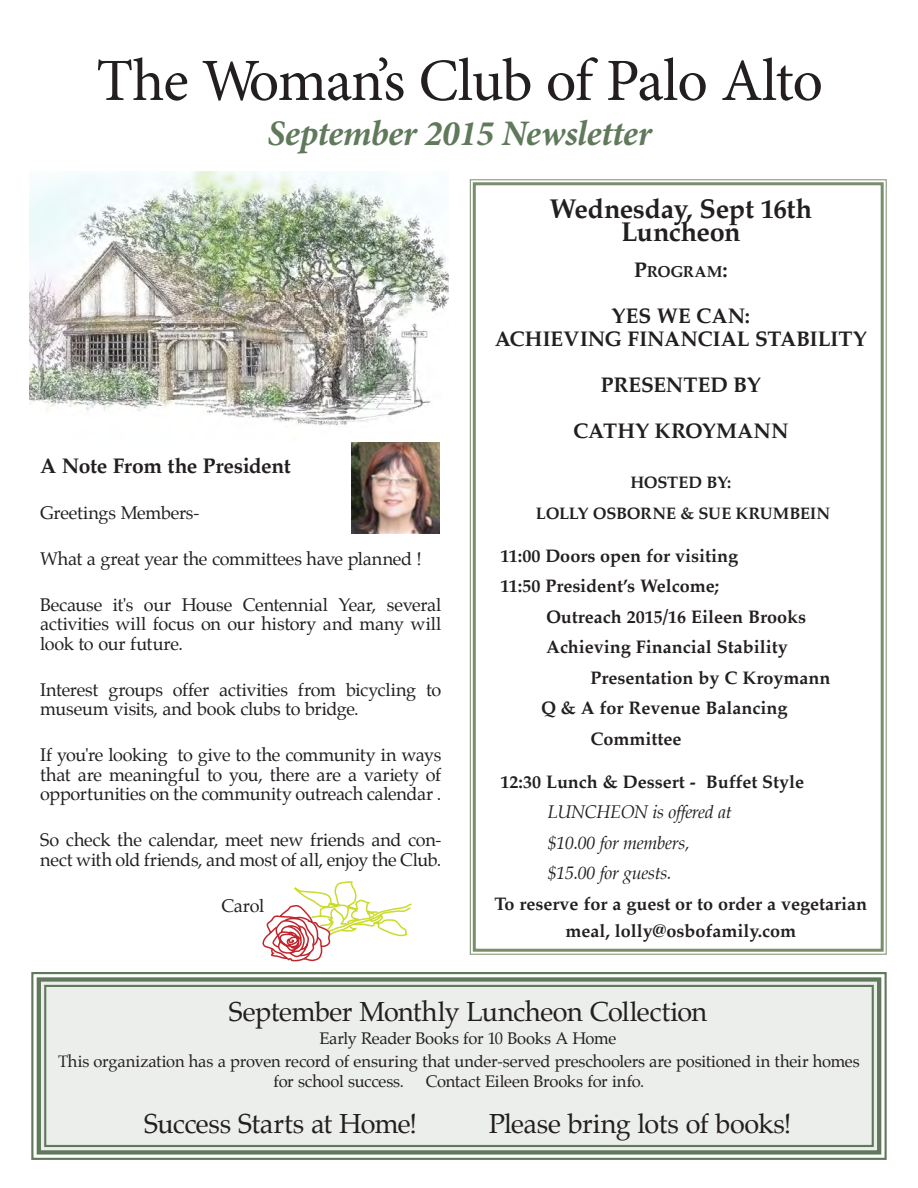
<style>
.page{position:relative;width:918px;height:1188px;background:#fff}
.page>*{position:absolute;margin:0;border:0;box-sizing:border-box;transform-origin:0 0}
.Box_Text{font:60px "Minion Pro";letter-spacing:-.02em;color:#231f20}
.Box_Text-2{font:italic 700 36px "Minion Pro";letter-spacing:-.015em;color:#60795b}
.Body_Text{font:27px "Palatino";letter-spacing:-.02em;color:#231f20}
.Body_Text-2{font:700 27px "Palatino";letter-spacing:-.015em;color:#231f20}
.Body_Text-3{font:700 21px "Palatino";letter-spacing:-.01em;color:#231f20}
.Body_Text-4{font:18px/19.5px "Palatino";letter-spacing:-.015em;color:#231f20;text-align:justify}
.Body_Text-5{font:700 18px/27px "Palatino";color:#231f20;text-align:center}
.Body_Text-6{font:italic 18px "Palatino";letter-spacing:-.02em;color:#231f20}
.Body_Text-7{font:16.5px/19.5px "Palatino";letter-spacing:-.015em;color:#231f20}
.Body_Text-8{font:700 16.5px "Palatino";letter-spacing:-.015em;color:#231f20}
.Body_Text-9{font:700 15.75px "Palatino";letter-spacing:-.015em;color:#231f20}
.s1{font-size:21px}
</style>
<div class="page">
<img style="left:29px;top:171px;width:420px;height:255px">
<svg style="left:469px;top:179px;width:418px;height:776px"></svg>
<div style="left:473px;top:182px;width:411px;height:770px;border:3px solid #7a8e6b"></div>
<svg style="left:31px;top:972px;width:856px;height:188px;background:#e7eae7"></svg>
<div style="left:37px;top:977px;width:844px;height:178px;border:4px solid #60795b"></div>
<div style="left:44px;top:985px;width:830px;height:162px;border:2px solid #60795b"></div>
<svg style="left:262px;top:881px;width:151px;height:98px"></svg>
<img style="left:351px;top:443px;width:89px;height:91px">
<p class="Box_Text" style="left:96px;top:41px;width:728px">The Woman’s Club of Palo Alto</p>
<p class="Box_Text-2" style="left:267px;top:108px;width:386px">September 2015 Newsletter</p>
<p class="Body_Text-3" style="left:40px;top:448px;width:252px">A Note From the President</p>
<p class="Body_Text-4" style="left:40px;top:503px;width:161px">Greetings Members-</p>
<p class="Body_Text-4" style="left:40px;top:549px;width:383px">What a great year the committees have planned !</p>
<p class="Body_Text-4" style="left:40px;top:595px;width:403px">Because it's our House Centennial Year, several activities will focus on our history and many will look to our future.</p>
<p class="Body_Text-4" style="left:40px;top:680px;width:403px">Interest groups offer activities from bicycling to museum visits, and book clubs to bridge.</p>
<p class="Body_Text-4" style="left:40px;top:745px;width:403px">If you're looking to give to the community in ways that are meaningful to you, there are a variety of opportunities on the community outreach calendar .</p>
<p class="Body_Text-4" style="left:40px;top:830px;width:403px">So check the calendar, meet new friends and con&shy;nect with old friends, and most of all, enjoy the Club.</p>
<p class="Body_Text-4" style="left:221px;top:896px;width:44px">Carol</p>
<p class="Body_Text-2" style="left:549px;top:186px;width:264px">Wednesday, Sept 16th</p>
<p class="Body_Text-2" style="left:621px;top:209px;width:121px">Luncheon</p>
<p class="Body_Text-9" style="left:634px;top:258px;width:95px"><span class="s1">P</span>ROGRAM<span class="s1">:</span></p>
<p class="Body_Text-3" style="left:612px;top:297px;width:140px">YES WE CAN:</p>
<p class="Body_Text-3" style="left:495px;top:320px;width:374px">ACHIEVING FINANCIAL STABILITY</p>
<p class="Body_Text-3" style="left:601px;top:366px;width:162px">PRESENTED BY</p>
<p class="Body_Text-3" style="left:573px;top:412px;width:217px">CATHY KROYMANN</p>
<p class="Body_Text-8" style="left:630px;top:468px;width:102px">HOSTED BY:</p>
<p class="Body_Text-8" style="left:536px;top:499px;width:296px">LOLLY OSBORNE &amp; SUE KRUMBEIN</p>
<p class="Body_Text-5" style="left:501px;top:542px;width:239px">11:00 Doors open for visiting</p>
<p class="Body_Text-5" style="left:501px;top:572px;width:220px">11:50 President’s Welcome;</p>
<p class="Body_Text-5" style="left:546px;top:603px;width:262px">Outreach 2015/16 Eileen Brooks</p>
<p class="Body_Text-5" style="left:546px;top:633px;width:243px">Achieving Financial Stability</p>
<p class="Body_Text-5" style="left:591px;top:664px;width:241px">Presentation by C Kroymann</p>
<p class="Body_Text-5" style="left:541px;top:694px;width:248px">Q &amp; A for Revenue Balancing</p>
<p class="Body_Text-5" style="left:591px;top:725px;width:93px">Committee</p>
<p class="Body_Text-5" style="left:501px;top:768px;width:305px">12:30 Lunch &amp; Dessert - Buffet Style</p>
<p class="Body_Text-6" style="left:548px;top:798px;width:186px">LUNCHEON is offered at</p>
<p class="Body_Text-6" style="left:548px;top:828px;width:143px">$10.00 for members,</p>
<p class="Body_Text-6" style="left:548px;top:859px;width:125px">$15.00 for guests.</p>
<p class="Body_Text-5" style="left:495px;top:890px;width:374px">To reserve for a guest or to order a vegetarian meal, lolly@osbofamily.com</p>
<p class="Body_Text" style="left:229px;top:990px;width:480px">September Monthly Luncheon Collection</p>
<p class="Body_Text-7" style="left:320px;top:1029px;width:298px">Early Reader Books for 10 Books A Home</p>
<p class="Body_Text-7" style="left:274px;top:1052px;width:588px;text-indent:-215px">This organization has a proven record of ensuring that under-served preschoolers are positioned in their homes for school success.</p>
<p class="Body_Text-7" style="left:426px;top:1071px;width:220px">Contact Eileen Brooks for info.</p>
<p class="Body_Text" style="left:144px;top:1101px;width:275px">Success Starts at Home!</p>
<p class="Body_Text" style="left:489px;top:1101px;width:304px">Please bring lots of books!</p>
</div>
